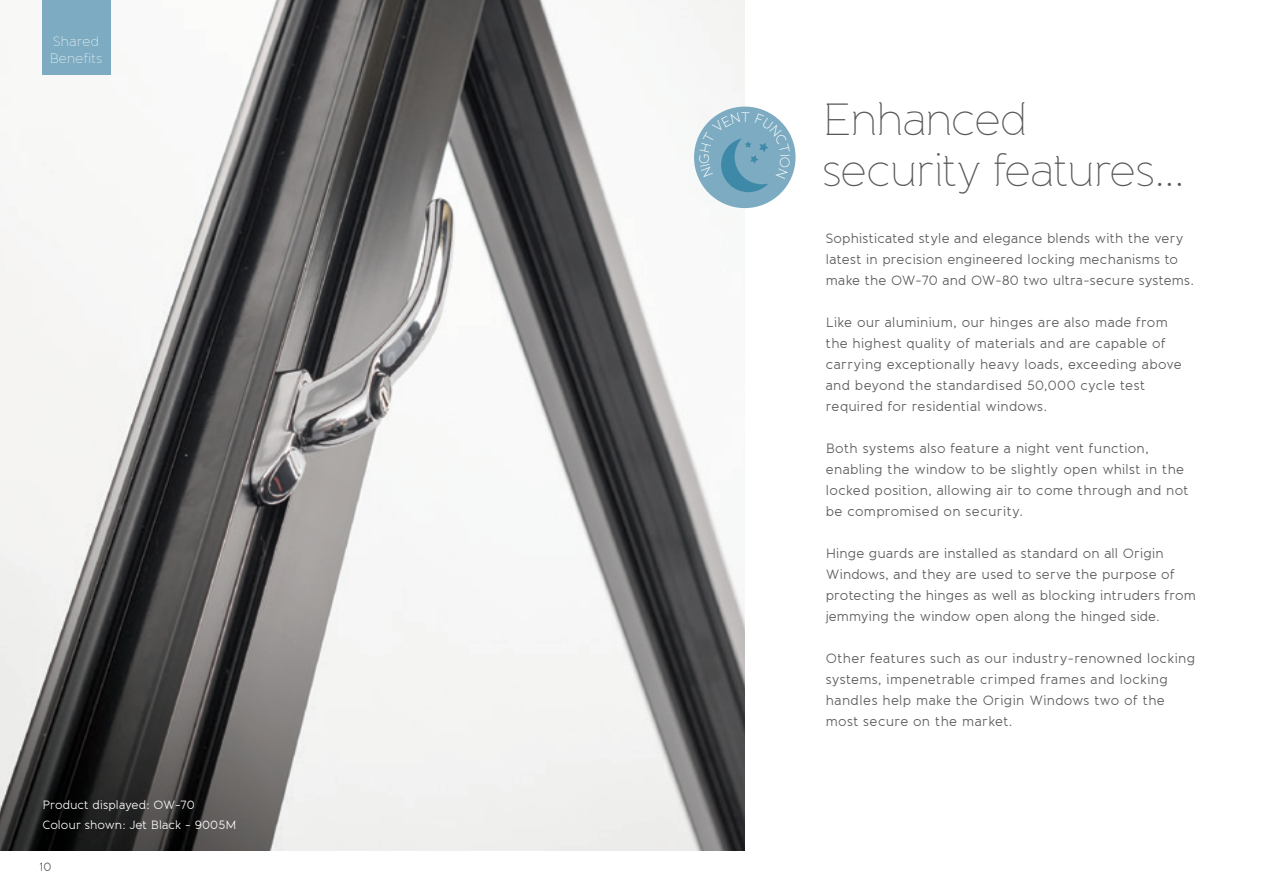
<style>
.page{position:relative;width:1263px;height:893px;background:#fff}
.page>*{position:absolute;margin:0;border:0;box-sizing:border-box;transform-origin:0 0}
.t1{font:100 45px/51px "Banda";letter-spacing:-.02em;color:#57585a}
.t2{font:13.5px/21px "Banda";letter-spacing:.015em;color:#57585a}
.t3{font:100 13.5px/16.5px "Banda";letter-spacing:.02em;color:#fff}
.t4{font:12px/19.5px "Banda";letter-spacing:.01em;color:#fff}
.t5{font:12px "Banda";color:#57585a}
</style>
<div class="page">
<img style="left:0;top:0;width:744px;height:850px">
<div style="left:43px;top:0;width:68px;height:74px;background:#7dacc2"></div>
<div style="left:694px;top:107px;width:101px;height:101px;background:#7dacc2;border-radius:50%"></div>
<svg style="left:699px;top:112px;width:91px;height:80px"></svg>
<p class="t3" style="left:50px;top:33px;width:54px">Shared<br>Benefits</p>
<p class="t4" style="left:43px;top:795px;width:195px">Product displayed: OW-70<br>Colour shown: Jet Black - 9005M</p>
<p class="t5" style="left:40px;top:859px;width:13px">10</p>
<h1 class="t1" style="left:822px;top:94px;width:364px">Enhanced security features...</h1>
<p class="t2" style="left:826px;top:228px;width:370px">Sophisticated style and elegance blends with the very latest in precision engineered locking mechanisms to make the OW-70 and OW-80 two ultra-secure systems.</p>
<p class="t2" style="left:826px;top:312px;width:357px">Like our aluminium, our hinges are also made from the highest quality of materials and are capable of carrying exceptionally heavy loads, exceeding above and beyond the standardised 50,000 cycle test required for residential windows.</p>
<p class="t2" style="left:826px;top:438px;width:364px">Both systems also feature a night vent function, enabling the window to be slightly open whilst in the locked position, allowing air to come through and not be compromised on security.</p>
<p class="t2" style="left:826px;top:543px;width:372px">Hinge guards are installed as standard on all Origin Windows, and they are used to serve the purpose of protecting the hinges as well as blocking intruders from jemmying the window open along the hinged side.</p>
<p class="t2" style="left:826px;top:648px;width:371px">Other features such as our industry-renowned locking systems, impenetrable crimped frames and locking handles help make the Origin Windows two of the most secure on the market.</p>
</div>
